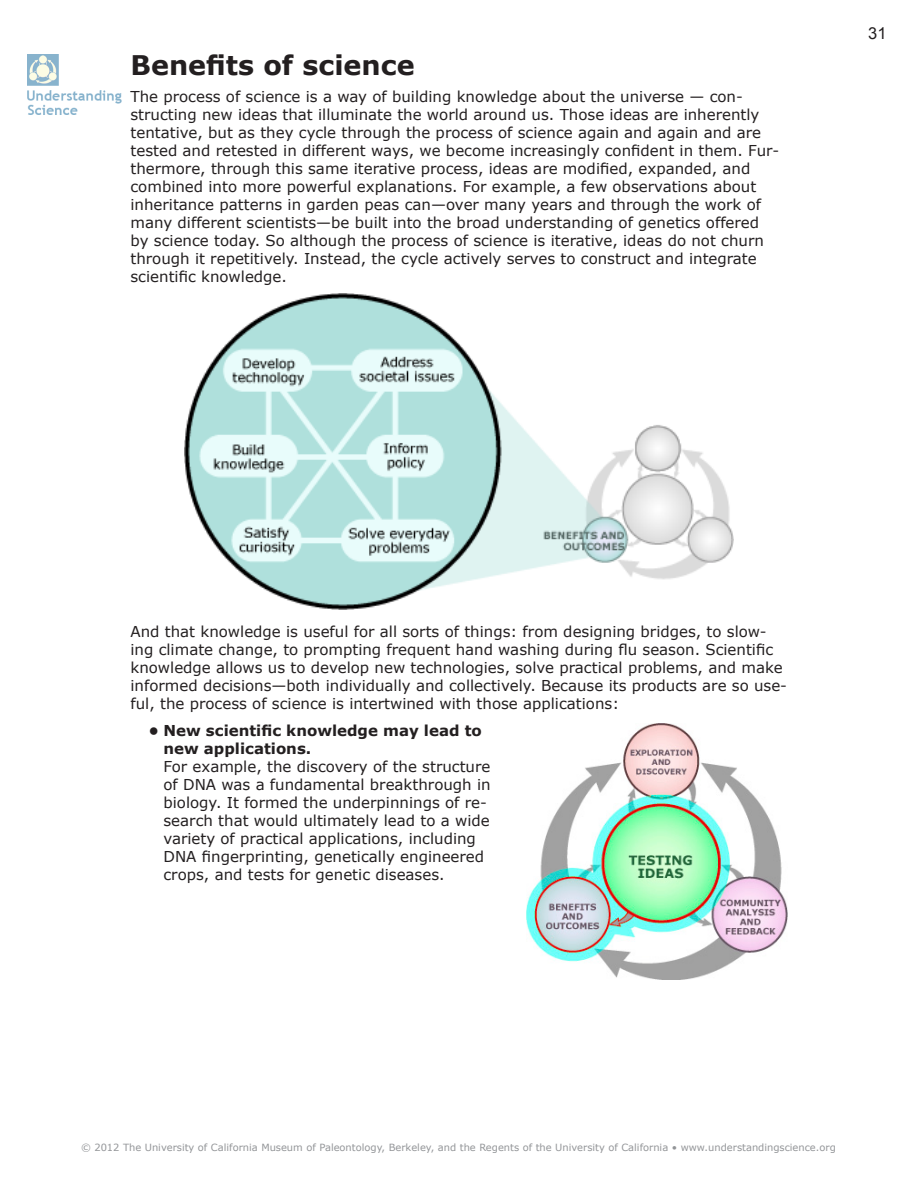
<style>
.page{position:relative;width:918px;height:1188px;background:#fff}
.page>*{position:absolute;margin:0;border:0;box-sizing:border-box;transform-origin:0 0}
.t1{font:700 27px "Verdana";color:#231f20}
.t2{font:16.5px "Arial";color:#231f20}
.t3{font:15px/18px "Verdana";color:#231f20}
.t4{font:700 15px/18px "Verdana";color:#231f20}
.t5{font:9.9px "Verdana";color:#939598}
</style>
<div class="page">
<img style="left:27px;top:54px;width:95px;height:61px">
<img style="left:185px;top:294px;width:548px;height:316px">
<img style="left:526px;top:724px;width:262px;height:256px">
<h1 class="t1" style="left:130px;top:48px;width:286px">Benefits of science</h1>
<p class="t3" style="left:130px;top:87px;width:650px">The process of science is a way of building knowledge about the universe — con&shy;structing new ideas that illuminate the world around us. Those ideas are inherently tentative, but as they cycle through the process of science again and again and are tested and retested in different ways, we become increasingly confident in them. Fur&shy;thermore, through this same iterative process, ideas are modified, expanded, and combined into more powerful explanations. For example, a few observations about inheritance patterns in garden peas can—over many years and through the work of many different scientists—be built into the broad understanding of genetics offered by science today. So although the process of science is iterative, ideas do not churn through it repetitively. Instead, the cycle actively serves to construct and integrate scientific knowledge.</p>
<p class="t2" style="left:868px;top:22px;width:20px">31</p>
<p class="t3" style="left:130px;top:622px;width:658px">And that knowledge is useful for all sorts of things: from designing bridges, to slow&shy;ing climate change, to prompting frequent hand washing during flu season. Scientific knowledge allows us to develop new technologies, solve practical problems, and make informed decisions—both individually and collectively. Because its products are so use&shy;ful, the process of science is intertwined with those applications:</p>
<p class="t4" style="left:164px;top:721px;width:320px;text-indent:-15px">• New scientific knowledge may lead to new applications.</p>
<p class="t3" style="left:163px;top:757px;width:329px">For example, the discovery of the structure of DNA was a fundamental breakthrough in biology. It formed the underpinnings of re&shy;search that would ultimately lead to a wide variety of practical applications, including DNA fingerprinting, genetically engineered crops, and tests for genetic diseases.</p>
<p class="t5" style="left:81px;top:1141px;width:756px">© 2012 The University of California Museum of Paleontology, Berkeley, and the Regents of the University of California • www.understandingscience.org</p>
</div>
